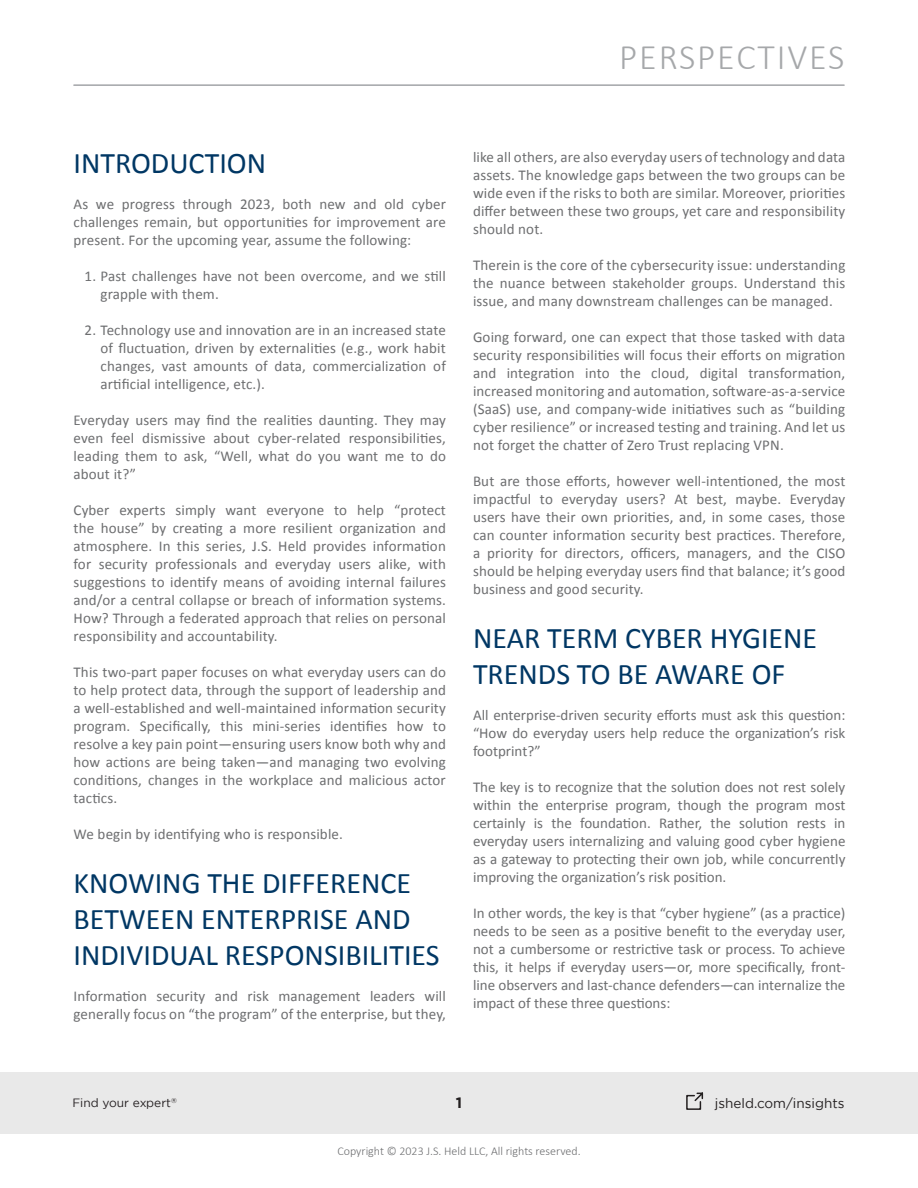
<style>
.page{position:relative;width:918px;height:1188px;background:#fff}
.page>*{position:absolute;margin:0;border:0;box-sizing:border-box;transform-origin:0 0}
.t1{font:300 36px "Calibri";letter-spacing:.05em;color:#a6a8aa}
.Main_Titles{font:30px/36px "Calibri";color:#003764}
.Text_Styles{font:15px/18px "Calibri";letter-spacing:.01em;color:#6d6e70;text-align:justify}
.t2{font:700 15px "Gotham";color:#231f20}
.t3{font:13.5px "Gotham";color:#231f20}
.t4{font:300 12px "Calibri";color:#6d6e70}
.t5{font:12px "Gotham";color:#241f21}
.t6{font:7.05px "Gotham";color:#241f21}
</style>
<div class="page">
<div style="left:0;top:1072px;width:918px;height:62px;background:#e9e9e9"></div>
<svg style="left:686px;top:1092px;width:18px;height:18px"></svg>
<hr style="left:74px;top:85px;width:770px;height:1px;background:#a6a8ab">
<h1 class="t1" style="left:619px;top:35px;width:227px">PERSPECTIVES</h1>
<p class="Main_Titles" style="left:74px;top:144px;width:194px">INTRODUCTION</p>
<p class="Text_Styles" style="left:74px;top:194px;width:374px">As we progress through 2023, both new and old cyber challenges remain, but opportunities for improvement are present. For the upcoming year, assume the following:</p>
<p class="Text_Styles" style="left:101px;top:266px;width:347px;text-indent:-16px">1. Past challenges have not been overcome, and we still grapple with them.</p>
<p class="Text_Styles" style="left:101px;top:320px;width:347px;text-indent:-16px">2. Technology use and innovation are in an increased state of fluctuation, driven by externalities (e.g., work habit changes, vast amounts of data, commercialization of artificial intelligence, etc.).</p>
<p class="Text_Styles" style="left:74px;top:410px;width:374px">Everyday users may find the realities daunting. They may even feel dismissive about cyber-related responsibilities, leading them to ask, “Well, what do you want me to do about it?”</p>
<p class="Text_Styles" style="left:74px;top:500px;width:374px">Cyber experts simply want everyone to help “protect the house” by creating a more resilient organization and atmosphere. In this series, J.S. Held provides information for security professionals and everyday users alike, with suggestions to identify means of avoiding internal failures and/or a central collapse or breach of information systems.<br>How? Through a federated approach that relies on personal responsibility and accountability.</p>
<p class="Text_Styles" style="left:74px;top:662px;width:374px">This two-part paper focuses on what everyday users can do to help protect data, through the support of leadership and a well-established and well-maintained information security program. Specifically, this mini-series identifies how to resolve a key pain point—ensuring users know both why and how actions are being taken—and managing two evolving conditions, changes in the workplace and malicious actor tactics.</p>
<p class="Text_Styles" style="left:74px;top:824px;width:271px">We begin by identifying who is responsible.</p>
<p class="Main_Titles" style="left:74px;top:864px;width:368px">KNOWING THE DIFFERENCE<br>BETWEEN ENTERPRISE AND<br>INDIVIDUAL RESPONSIBILITIES</p>
<p class="Text_Styles" style="left:74px;top:986px;width:374px">Information security and risk management leaders will generally focus on “the program” of the enterprise, but they,</p>
<p class="Text_Styles" style="left:473px;top:147px;width:374px">like all others, are also everyday users of technology and data assets. The knowledge gaps between the two groups can be wide even if the risks to both are similar. Moreover, priorities differ between these two groups, yet care and responsibility should not.</p>
<p class="Text_Styles" style="left:473px;top:255px;width:374px">Therein is the core of the cybersecurity issue: understanding the nuance between stakeholder groups. Understand this issue, and many downstream challenges can be managed.</p>
<p class="Text_Styles" style="left:473px;top:327px;width:374px">Going forward, one can expect that those tasked with data security responsibilities will focus their efforts on migration and integration into the cloud, digital transformation, increased monitoring and automation, software-as-a-service (SaaS) use, and company-wide initiatives such as “building cyber resilience” or increased testing and training. And let us not forget the chatter of Zero Trust replacing VPN.</p>
<p class="Text_Styles" style="left:473px;top:471px;width:374px">But are those efforts, however well-intentioned, the most impactful to everyday users? At best, maybe. Everyday users have their own priorities, and, in some cases, those can counter information security best practices. Therefore, a priority for directors, officers, managers, and the CISO should be helping everyday users find that balance; it’s good business and good security.</p>
<p class="Main_Titles" style="left:473px;top:619px;width:346px">NEAR TERM CYBER HYGIENE<br>TRENDS TO BE AWARE OF</p>
<p class="Text_Styles" style="left:473px;top:705px;width:374px">All enterprise-driven security efforts must ask this question: “How do everyday users help reduce the organization’s risk footprint?”</p>
<p class="Text_Styles" style="left:473px;top:777px;width:374px">The key is to recognize that the solution does not rest solely within the enterprise program, though the program most certainly is the foundation. Rather, the solution rests in everyday users internalizing and valuing good cyber hygiene as a gateway to protecting their own job, while concurrently improving the organization’s risk position.</p>
<p class="Text_Styles" style="left:473px;top:903px;width:374px">In other words, the key is that “cyber hygiene” (as a practice) needs to be seen as a positive benefit to the everyday user, not a cumbersome or restrictive task or process. To achieve this, it helps if everyday users—or, more specifically, front&shy;line observers and last-chance defenders—can internalize the impact of these three questions:</p>
<p class="t5" style="left:72px;top:1096px;width:100px">Find your expert</p>
<p class="t2" style="left:456px;top:1093px;width:8px">1</p>
<p class="t3" style="left:715px;top:1095px;width:131px">jsheld.com/insights</p>
<p class="t6" style="left:171px;top:1096px;width:7px">®</p>
<p class="t4" style="left:337px;top:1144px;width:245px">Copyright © 2023 J.S. Held LLC, All rights reserved.</p>
</div>
